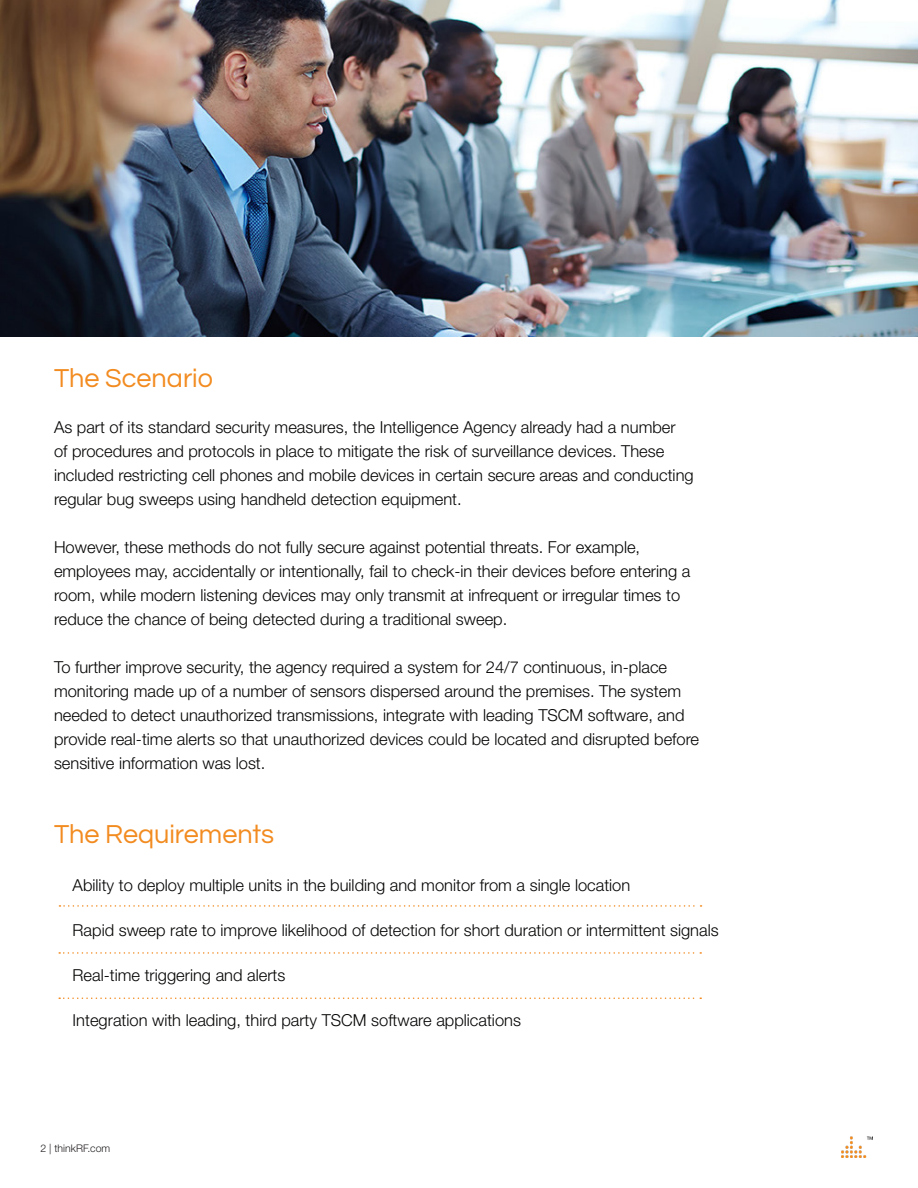
<style>
.page{position:relative;width:918px;height:1188px;background:#fff}
.page>*{position:absolute;margin:0;border:0;box-sizing:border-box;transform-origin:0 0}
.t1{font:27px "Questrial";color:#f28b20}
.t2{font:300 16.5px/24px "Helvetica Neue LT Std";color:#040503}
.t3{font:300 10.5px "Helvetica Neue LT Std";color:#231f20}
</style>
<div class="page">
<img style="left:841px;top:1136px;width:32px;height:21px">
<svg style="left:59px;top:952px;width:642px;height:2px"></svg>
<svg style="left:59px;top:905px;width:643px;height:2px"></svg>
<svg style="left:59px;top:998px;width:642px;height:1px"></svg>
<img style="left:0;top:0;width:918px;height:337px">
<p class="t1" style="left:54px;top:364px;width:161px">The Scenario</p>
<p class="t2" style="left:54px;top:415px;width:641px">As part of its standard security measures, the Intelligence Agency already had a number<br>of procedures and protocols in place to mitigate the risk of surveillance devices. These included restricting cell phones and mobile devices in certain secure areas and conducting regular bug sweeps using handheld detection equipment.</p>
<p class="t2" style="left:54px;top:535px;width:638px">However, these methods do not fully secure against potential threats. For example, employees may, accidentally or intentionally, fail to check-in their devices before entering a room, while modern listening devices may only transmit at infrequent or irregular times to reduce the chance of being detected during a traditional sweep.</p>
<p class="t2" style="left:54px;top:655px;width:647px">To further improve security, the agency required a system for 24/7 continuous, in-place monitoring made up of a number of sensors dispersed around the premises. The system needed to detect unauthorized transmissions, integrate with leading TSCM software, and provide real-time alerts so that unauthorized devices could be located and disrupted before sensitive information was lost.</p>
<p class="t1" style="left:54px;top:821px;width:222px">The Requirements</p>
<p class="t2" style="left:73px;top:873px;width:559px">Ability to deploy multiple units in the building and monitor from a single location</p>
<p class="t2" style="left:73px;top:918px;width:648px">Rapid sweep rate to improve likelihood of detection for short duration or intermittent signals</p>
<p class="t2" style="left:73px;top:963px;width:214px">Real-time triggering and alerts</p>
<p class="t2" style="left:73px;top:1008px;width:450px">Integration with leading, third party TSCM software applications</p>
<p class="t3" style="left:40px;top:1142px;width:71px">2 | thinkRF.com</p>
</div>
